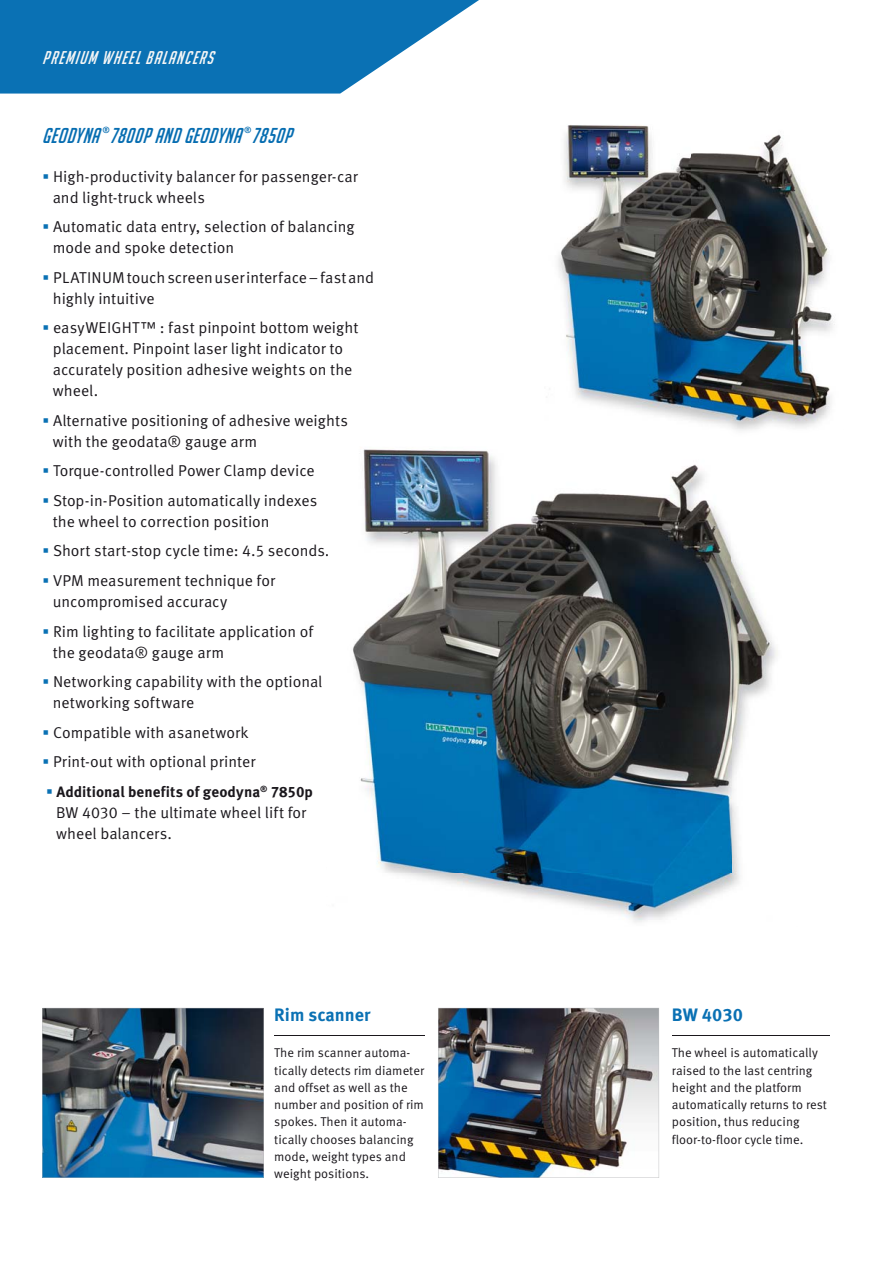
<style>
.page{position:relative;width:893px;height:1263px;background:#fff}
.page>*{position:absolute;margin:0;border:0;box-sizing:border-box;transform-origin:0 0}
.t1{font:italic 21px "Big Noodle Titling";letter-spacing:.03em;color:#066db1}
.t2{font:italic 18px "Big Noodle Titling";letter-spacing:.075em;color:#f5f6f6}
.t3{font:700 18px "Meta Pro";color:#0a71b4}
.t4{font:15.75px/21px "Meta Pro";color:#1a171c}
.t5{font:700 15px "Meta Pro";color:#1a171c}
.t6{font:12.75px/17.2px "Meta Pro";color:#1a171c}
.t7{font:500 8.7px "Meta Pro";color:#066db1}
.s1{color:#0a71b4}
</style>
<div class="page">
<svg style="left:0;top:0;width:479px;height:94px;background:#2e86bf"></svg>
<hr style="left:672px;top:1035px;width:157px;height:1px;background:#1a171c">
<hr style="left:274px;top:1035px;width:151px;height:1px;background:#1a171c">
<img style="left:43px;top:1008px;width:221px;height:170px">
<img style="left:438px;top:1008px;width:221px;height:170px">
<img style="left:558px;top:125px;width:277px;height:305px">
<img style="left:353px;top:500px;width:425px;height:422px">
<img style="left:363px;top:449px;width:341px;height:51px">
<p class="t2" style="left:43px;top:47px;width:176px">PREMIUM WHEEL BALANCERS</p>
<p class="t7" style="left:102px;top:127px;width:9px">®</p>
<p class="t7" style="left:244px;top:127px;width:9px">®</p>
<p class="t4" style="left:53px;top:168px;width:307px;text-indent:-10px"><span class="s1">▪</span> High-productivity balancer for passenger-car and light-truck wheels</p>
<p class="t4" style="left:53px;top:218px;width:303px;text-indent:-10px"><span class="s1">▪</span> Automatic data entry, selection of balancing mode and spoke detection</p>
<p class="t4" style="left:53px;top:269px;width:323px;text-indent:-10px"><span class="s1">▪</span> PLATINUM touch screen user interface – fast and highly intuitive</p>
<p class="t4" style="left:53px;top:319px;width:307px;text-indent:-10px"><span class="s1">▪</span> easyWEIGHT™ : fast pinpoint bottom weight placement. Pinpoint laser light indicator to accurately position adhesive weights on the wheel.</p>
<p class="t4" style="left:53px;top:412px;width:297px;text-indent:-10px"><span class="s1">▪</span> Alternative positioning of adhesive weights with the geodata® gauge arm</p>
<p class="t4" style="left:43px;top:462px;width:274px"><span class="s1">▪</span> Torque-controlled Power Clamp device</p>
<p class="t4" style="left:53px;top:492px;width:266px;text-indent:-10px"><span class="s1">▪</span> Stop-in-Position automatically indexes the wheel to correction position</p>
<p class="t4" style="left:43px;top:542px;width:288px"><span class="s1">▪</span> Short start-stop cycle time: 4.5 seconds.</p>
<p class="t4" style="left:53px;top:572px;width:224px;text-indent:-10px"><span class="s1">▪</span> VPM measurement technique for uncompromised accuracy</p>
<p class="t4" style="left:53px;top:622px;width:262px;text-indent:-10px"><span class="s1">▪</span> Rim lighting to facilitate application of the geodata® gauge arm</p>
<p class="t4" style="left:53px;top:673px;width:271px;text-indent:-10px"><span class="s1">▪</span> Networking capability with the optional networking software</p>
<p class="t4" style="left:43px;top:723px;width:208px"><span class="s1">▪</span> Compatible with asanetwork</p>
<p class="t4" style="left:43px;top:753px;width:214px"><span class="s1">▪</span> Print-out with optional printer</p>
<p class="t5" style="left:46px;top:786px;width:268px"><span class="s1">▪</span> Additional benefits of geodyna<sup>®</sup> 7850p</p>
<p class="t4" style="left:56px;top:803px;width:252px">BW 4030 – the ultimate wheel lift for wheel balancers.</p>
<h1 class="t1" style="left:43px;top:123px;width:254px">GEODYNA 7800P AND GEODYNA 7850P</h1>
<p class="t3" style="left:274px;top:1008px;width:98px">Rim scanner</p>
<p class="t6" style="left:274px;top:1046px;width:151px">The rim scanner automa&shy;tically detects rim diameter and offset as well as the number and position of rim spokes. Then it automa&shy;tically chooses balancing mode, weight types and weight positions.</p>
<p class="t3" style="left:672px;top:1008px;width:73px">BW 4030</p>
<p class="t6" style="left:672px;top:1046px;width:157px">The wheel is automatically raised to the last centring height and the platform automatically returns to rest position, thus reducing floor-to-floor cycle time.</p>
</div>
